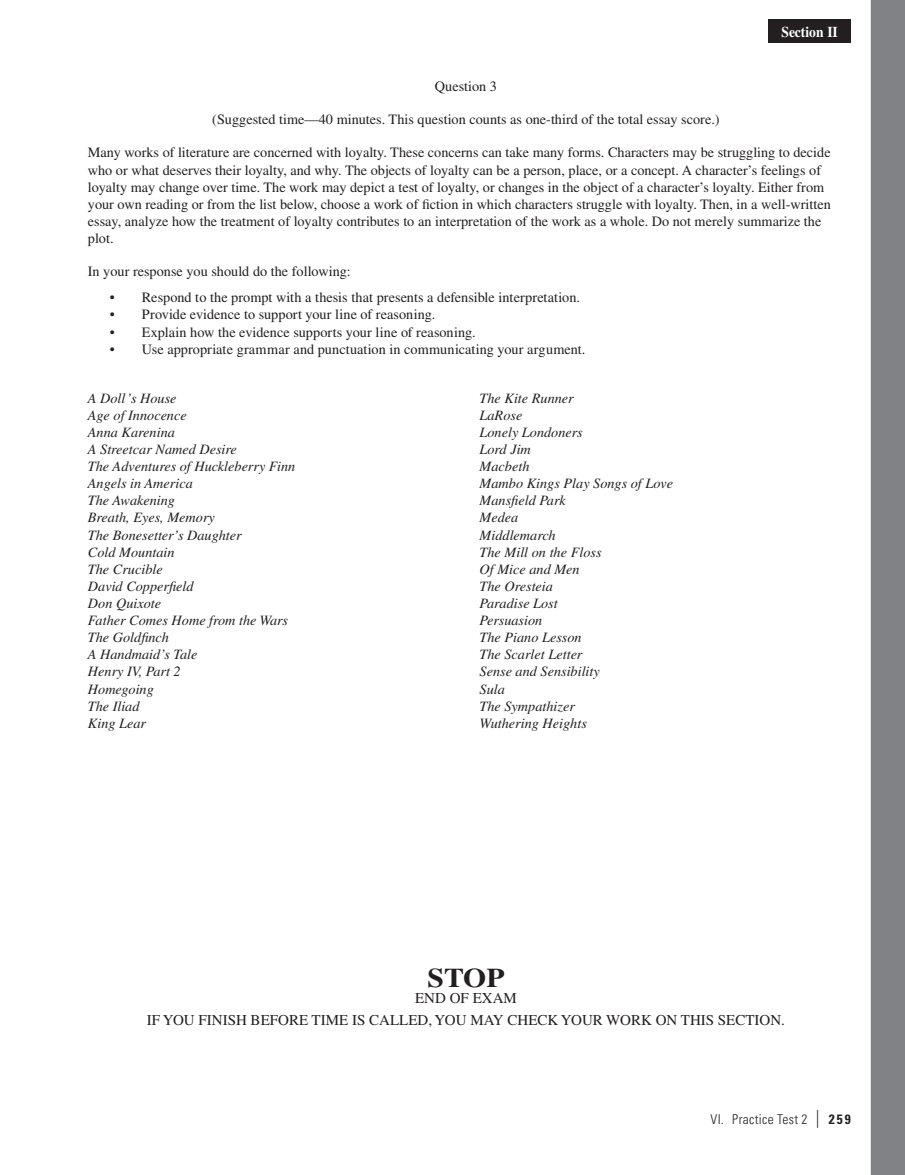
<style>
.page{position:relative;width:905px;height:1175px;background:#fff}
.page>*{position:absolute;margin:0;border:0;box-sizing:border-box;transform-origin:0 0}
.t1{font:700 27px "Times LT Pro";color:#231f20;scale:1.1 1}
.t2{font:15px/21.9px "Times LT Pro";color:#231f20;text-align:center}
.t3{font:700 15px "Times LT Pro";color:#fff;scale:.9 1}
.t4{font:14.25px/17.1px "Times LT Pro";color:#231f20}
.t5{font:italic 14.25px/17.1px "Times LT Pro";color:#231f20}
.t6{font:300 condensed 13.5px "Univers LT Pro";letter-spacing:.025em;color:#231f20}
.s1{font-weight:400;font-size:18px}
.s2{font-weight:700}
</style>
<div class="page">
<div style="left:768px;top:20px;width:82px;height:23px;background:#231f20"></div>
<svg style="left:870px;top:0;width:35px;height:1175px;background:#8e8f92"></svg>
<p class="t3" style="left:781px;top:22px;width:64px">Section II</p>
<p class="t4" style="left:435px;top:77px;width:64px">Question 3</p>
<p class="t4" style="left:212px;top:111px;width:509px">(Suggested time—40 minutes. This question counts as one-third of the total essay score.)</p>
<p class="t4" style="left:88px;top:144px;width:744px">Many works of literature are concerned with loyalty. These concerns can take many forms. Characters may be struggling to decide who or what deserves their loyalty, and why. The objects of loyalty can be a person, place, or a concept. A character’s feelings of loyalty may change over time. The work may depict a test of loyalty, or changes in the object of a character’s loyalty. Either from your own reading or from the list below, choose a work of fiction in which characters struggle with loyalty. Then, in a well-written essay, analyze how the treatment of loyalty contributes to an interpretation of the work as a whole. Do not merely summarize the plot.</p>
<p class="t4" style="left:88px;top:263px;width:264px">In your response you should do the following:</p>
<p class="t4" style="left:110px;top:289px;width:471px">• Respond to the prompt with a thesis that presents a defensible interpretation.</p>
<p class="t4" style="left:110px;top:306px;width:327px">• Provide evidence to support your line of reasoning.</p>
<p class="t4" style="left:110px;top:323px;width:367px">• Explain how the evidence supports your line of reasoning.</p>
<p class="t4" style="left:110px;top:340px;width:477px">• Use appropriate grammar and punctuation in communicating your argument.</p>
<p class="t5" style="left:88px;top:389px;width:209px">A Doll’s House<br>Age of Innocence<br>Anna Karenina<br>A Streetcar Named Desire<br>The Adventures of Huckleberry Finn<br>Angels in America<br>The Awakening<br>Breath, Eyes, Memory<br>The Bonesetter’s Daughter<br>Cold Mountain<br>The Crucible<br>David Copperfield<br>Don Quixote<br>Father Comes Home from the Wars<br>The Goldfinch<br>A Handmaid’s Tale<br>Henry IV, Part 2<br>Homegoing<br>The Iliad<br>King Lear</p>
<p class="t5" style="left:479px;top:389px;width:195px">The Kite Runner<br>LaRose<br>Lonely Londoners<br>Lord Jim<br>Macbeth<br>Mambo Kings Play Songs of Love<br>Mansfield Park<br>Medea<br>Middlemarch<br>The Mill on the Floss<br>Of Mice and Men<br>The Oresteia<br>Paradise Lost<br>Persuasion<br>The Piano Lesson<br>The Scarlet Letter<br>Sense and Sensibility<br>Sula<br>The Sympathizer<br>Wuthering Heights</p>
<h1 class="t1" style="left:427px;top:961px;width:72px">STOP</h1>
<p class="t2" style="left:147px;top:987px;width:639px">END OF EXAM<br>IF YOU FINISH BEFORE TIME IS CALLED, YOU MAY CHECK YOUR WORK ON THIS SECTION.</p>
<p class="t6" style="left:710px;top:1109px;width:142px">VI. Practice Test 2 <span class="s1">|</span> <span class="s2">259</span></p>
</div>
